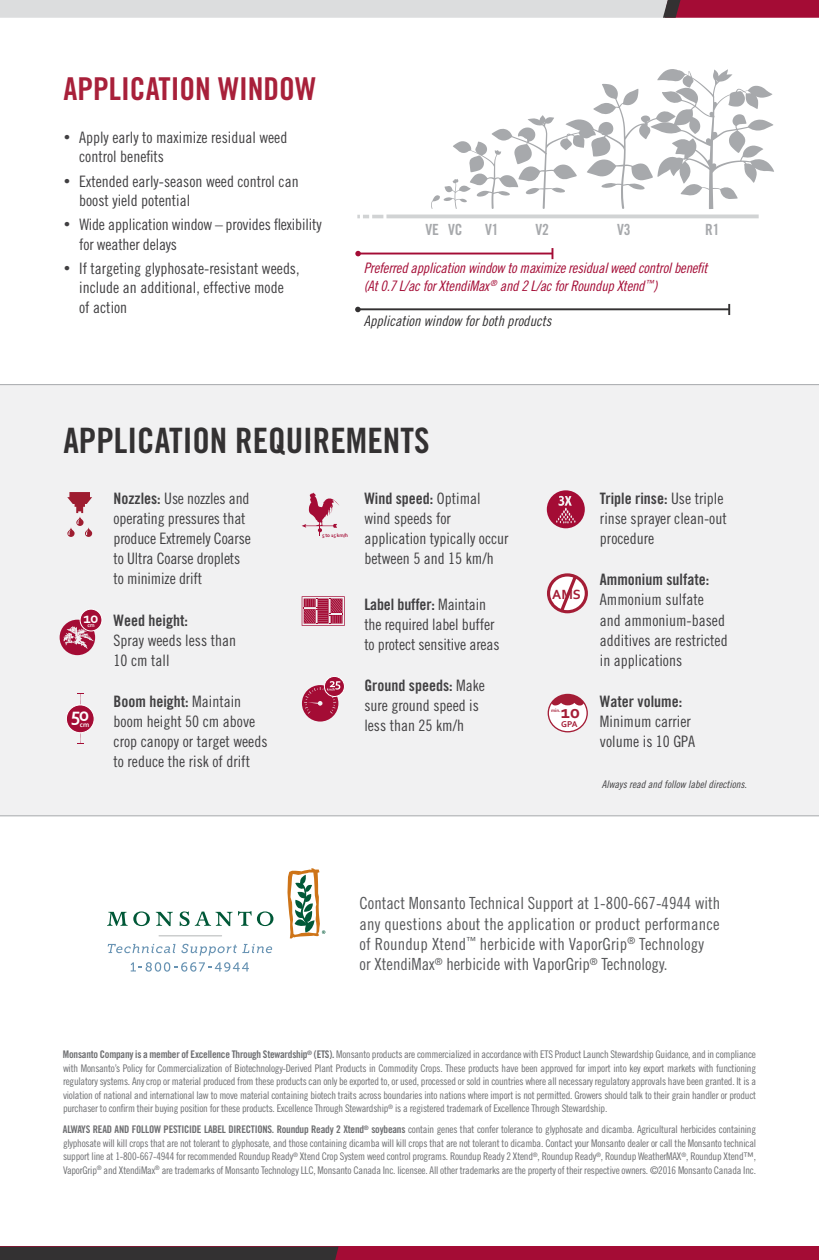
<style>
.page{position:relative;width:819px;height:1260px;background:#fff}
.page>*{position:absolute;margin:0;border:0;box-sizing:border-box;transform-origin:0 0}
.t1{font:35px "Trade Gothic Bold Cond Twenty";color:#333132}
.t2{font:31.5px "Trade Gothic Bold Cond Twenty";color:#a8203a}
.t3{font:700 19.78px "Corbel";color:#fff}
.t4{font:700 18.9px "Corbel";color:#a41d36}
.t5{font:16.8px/20.5px "Trade Gothic Cond Eighteen";letter-spacing:.01em;color:#58595b}
.t6{font:15.75px/20.1px "Trade Gothic Cond Eighteen";color:#414042}
.t7{font:15.75px "Trade Gothic Bold Cond Twenty";color:#414042}
.t8{font:700 15.58px "Corbel";color:#fff}
.t9{font:15.4px "Trade Gothic Bold Cond Twenty";color:#a7a9ac}
.t10{font:14.35px/18.4px "Trade Gothic Cond Eighteen Obl";letter-spacing:-.015em;color:#a40c35}
.t11{font:14.35px "Trade Gothic Cond Eighteen Obl";color:#333132}
.t12{font:700 14px "Corbel";color:#a41d36}
.t13{font:10.5px/13.7px "Trade Gothic Cond Eighteen";letter-spacing:-.02em;color:#6d6e71;text-align:justify}
.t14{font:10.5px "Trade Gothic Cond Eighteen Obl";color:#414042}
.t15{font:700 8.92px "Corbel";color:#a41d36}
.t16{font:700 7.35px "Corbel";color:#fff}
.t17{font:700 5.77px "Corbel";color:#fff}
.t18{font:700 5.25px "Corbel";color:#a40c35}
.t19{font:700 4.9px "Corbel";color:#a41d36}
.s1{font-family:"Trade Gothic Bold Cond Twenty"}
.s2{font-family:"Trade Gothic Cond Eighteen"}
</style>
<div class="page">
<div style="left:0;top:384px;width:819px;height:432px;background:#f1f1f2"></div>
<svg style="left:60px;top:620px;width:35px;height:35px"></svg>
<div style="left:80px;top:609px;width:22px;height:22px;background:#a40c35;border-radius:50%"></div>
<div style="left:80px;top:609px;width:22px;height:22px;border:1px solid #fff;border-radius:50%"></div>
<svg style="left:67px;top:492px;width:25px;height:45px"></svg>
<svg style="left:77px;top:694px;width:7px;height:11px"></svg>
<svg style="left:77px;top:733px;width:7px;height:12px"></svg>
<div style="left:66px;top:705px;width:28px;height:28px;background:#a40c35;border-radius:50%"></div>
<div style="left:66px;top:705px;width:29px;height:28px;border:1px solid #fff;border-radius:50%"></div>
<svg style="left:302px;top:596px;width:43px;height:30px"></svg>
<svg style="left:324px;top:676px;width:20px;height:20px"></svg>
<div style="left:324px;top:676px;width:21px;height:21px;border:1px solid #fff;border-radius:50%"></div>
<svg style="left:302px;top:681px;width:38px;height:41px"></svg>
<svg style="left:302px;top:493px;width:37px;height:43px"></svg>
<svg style="left:547px;top:490px;width:38px;height:38px"></svg>
<div style="left:548px;top:694px;width:40px;height:38px;background:#a41d36;border-radius:50%"></div>
<svg style="left:549px;top:703px;width:38px;height:28px"></svg>
<svg style="left:547px;top:573px;width:41px;height:40px"></svg>
<svg style="left:108px;top:944px;width:164px;height:12px"></svg>
<svg style="left:131px;top:962px;width:118px;height:10px"></svg>
<svg style="left:156px;top:912px;width:17px;height:14px"></svg>
<svg style="left:107px;top:911px;width:43px;height:15px"></svg>
<svg style="left:180px;top:911px;width:93px;height:15px"></svg>
<svg style="left:287px;top:868px;width:38px;height:71px"></svg>
<hr style="left:159px;top:935px;width:63px;height:1px;background:#b2b5b6">
<svg style="left:0;top:0;width:819px;height:18px;background:#d0b7bf"></svg>
<div style="left:0;top:1247px;width:819px;height:13px;background:#a40c35"></div>
<div style="left:0;top:1247px;width:339px;height:13px;background:#333132"></div>
<hr style="left:358px;top:253px;width:194px;height:1px;background:#a40c35">
<svg style="left:355px;top:251px;width:6px;height:5px"></svg>
<svg style="left:355px;top:307px;width:6px;height:5px"></svg>
<hr style="left:358px;top:308px;width:371px;height:2px;background:#333132">
<svg style="left:728px;top:304px;width:2px;height:11px"></svg>
<svg style="left:431px;top:69px;width:343px;height:140px"></svg>
<hr style="left:386px;top:215px;width:373px;height:3px;background:#d1d3d4">
<svg style="left:357px;top:215px;width:26px;height:3px"></svg>
<h2 class="t2" style="left:63px;top:69px;width:254px">APPLICATION WINDOW</h2>
<h3 class="t6" style="left:79px;top:128px;width:210px;line-height:19.2px;text-indent:-16px">• Apply early to maximize residual weed control benefits</h3>
<h3 class="t6" style="left:79px;top:171px;width:221px;line-height:19.2px;text-indent:-16px">• Extended early-season weed control can boost yield potential</h3>
<h3 class="t6" style="left:79px;top:215px;width:244px;line-height:19.2px;text-indent:-16px">• Wide application window – provides flexibility for weather delays</h3>
<h3 class="t6" style="left:79px;top:259px;width:222px;line-height:19.2px;text-indent:-16px">• If targeting glyphosate-resistant weeds, include an additional, effective mode<br>of action</h3>
<h3 class="t9" style="left:425px;top:220px;width:39px">VE VC</h3>
<h3 class="t9" style="left:485px;top:220px;width:15px">V1</h3>
<h3 class="t9" style="left:535px;top:220px;width:15px">V2</h3>
<h3 class="t9" style="left:617px;top:220px;width:15px">V3</h3>
<h3 class="t9" style="left:705px;top:220px;width:16px">R1</h3>
<h3 class="t10" style="left:364px;top:258px;width:345px">Preferred application window to maximize residual weed control benefit (At 0.7 L/ac for XtendiMax <sup>®</sup> and 2 L/ac for Roundup Xtend<sup>™</sup>)</h3>
<h3 class="t11" style="left:364px;top:312px;width:189px">Application window for both products</h3>
<h1 class="t1" style="left:63px;top:419px;width:368px">APPLICATION REQUIREMENTS</h1>
<h3 class="t8" style="left:84px;top:608px;width:16px">10</h3>
<p class="t17" style="left:87px;top:621px;width:9px">cm</p>
<h3 class="t3" style="left:71px;top:702px;width:20px">50</h3>
<p class="t16" style="left:80px;top:720px;width:11px">cm</p>
<h3 class="t6" style="left:114px;top:488px;width:139px"><span class="s1">Nozzles:</span> Use nozzles and operating pressures that produce Extremely Coarse to Ultra Coarse droplets to minimize drift</h3>
<h3 class="t7" style="left:114px;top:610px;width:76px">Weed height:</h3>
<h3 class="t6" style="left:114px;top:630px;width:124px">Spray weeds less than<br>10 cm tall</h3>
<h3 class="t7" style="left:114px;top:692px;width:129px">Boom height: <span class="s2">Maintain</span></h3>
<h3 class="t6" style="left:114px;top:711px;width:155px">boom height 50 cm above crop canopy or target weeds to reduce the risk of drift</h3>
<p class="t18" style="left:322px;top:532px;width:28px">5 to 15 km/h</p>
<h3 class="t7" style="left:364px;top:489px;width:118px">Wind speed: <span class="s2">Optimal</span></h3>
<h3 class="t6" style="left:364px;top:508px;width:146px">wind speeds for application typically occur between 5 and 15 km/h</h3>
<h3 class="t7" style="left:364px;top:594px;width:123px">Label buffer: <span class="s2">Maintain</span></h3>
<h3 class="t6" style="left:364px;top:614px;width:137px">the required label buffer to protect sensitive areas</h3>
<h3 class="t7" style="left:364px;top:676px;width:122px">Ground speeds: <span class="s2">Make</span></h3>
<h3 class="t6" style="left:364px;top:695px;width:116px">sure ground speed is less than 25 km/h</h3>
<h3 class="t12" style="left:552px;top:585px;width:30px">AMS</h3>
<p class="t19" style="left:551px;top:708px;width:11px">min.</p>
<h3 class="t4" style="left:561px;top:700px;width:21px">10</h3>
<p class="t15" style="left:561px;top:719px;width:18px">GPA</p>
<h3 class="t7" style="left:600px;top:489px;width:125px">Triple rinse: <span class="s2">Use triple</span></h3>
<h3 class="t6" style="left:600px;top:508px;width:128px">rinse sprayer clean-out procedure</h3>
<h3 class="t7" style="left:600px;top:570px;width:111px">Ammonium sulfate:</h3>
<h3 class="t6" style="left:600px;top:590px;width:129px">Ammonium sulfate and ammonium-based additives are restricted in applications</h3>
<h3 class="t7" style="left:600px;top:692px;width:84px">Water volume:</h3>
<h3 class="t6" style="left:600px;top:711px;width:97px">Minimum carrier volume is 10 GPA</h3>
<p class="t14" style="left:602px;top:778px;width:147px">Always read and follow label directions.</p>
<h3 class="t5" style="left:360px;top:893px;width:362px">Contact Monsanto Technical Support at 1-800-667-4944 with any questions about the application or product performance of Roundup Xtend<sup>™</sup> herbicide with VaporGrip<sup>®</sup> Technology<br>or XtendiMax<sup>®</sup> herbicide with VaporGrip<sup>®</sup> Technology.</h3>
<p class="t13" style="left:63px;top:1048px;width:695px"><span class="s1">Monsanto Company is a member of Excellence Through Stewardship</span><sup>®</sup> <span class="s1">(ETS).</span> Monsanto products are commercialized in accordance with ETS Product Launch Stewardship Guidance, and in compliance with Monsanto’s Policy for Commercialization of Biotechnology-Derived Plant Products in Commodity Crops. These products have been approved for import into key export markets with functioning regulatory systems. Any crop or material produced from these products can only be exported to, or used, processed or sold in countries where all necessary regulatory approvals have been granted. It is a violation of national and international law to move material containing biotech traits across boundaries into nations where import is not permitted. Growers should talk to their grain handler or product purchaser to confirm their buying position for these products. Excellence Through Stewardship<sup>®</sup> is a registered trademark of Excellence Through Stewardship.</p>
<p class="t13" style="left:63px;top:1122px;width:695px"><span class="s1">ALWAYS READ AND FOLLOW PESTICIDE LABEL DIRECTIONS. Roundup Ready 2 Xtend</span><sup>®</sup> <span class="s1">soybeans</span> contain genes that confer tolerance to glyphosate and dicamba. Agricultural herbicides containing glyphosate will kill crops that are not tolerant to glyphosate, and those containing dicamba will kill crops that are not tolerant to dicamba. Contact your Monsanto dealer or call the Monsanto technical support line at 1-800-667-4944 for recommended Roundup Ready<sup>®</sup> Xtend Crop System weed control programs. Roundup Ready 2 Xtend<sup>®</sup>, Roundup Ready<sup>®</sup>, Roundup WeatherMAX<sup>®</sup>, Roundup Xtend™, VaporGrip<sup>®</sup> and XtendiMax<sup>®</sup> are trademarks of Monsanto Technology LLC, Monsanto Canada Inc. licensee. All other trademarks are the property of their respective owners. ©2016 Monsanto Canada Inc.</p>
</div>
